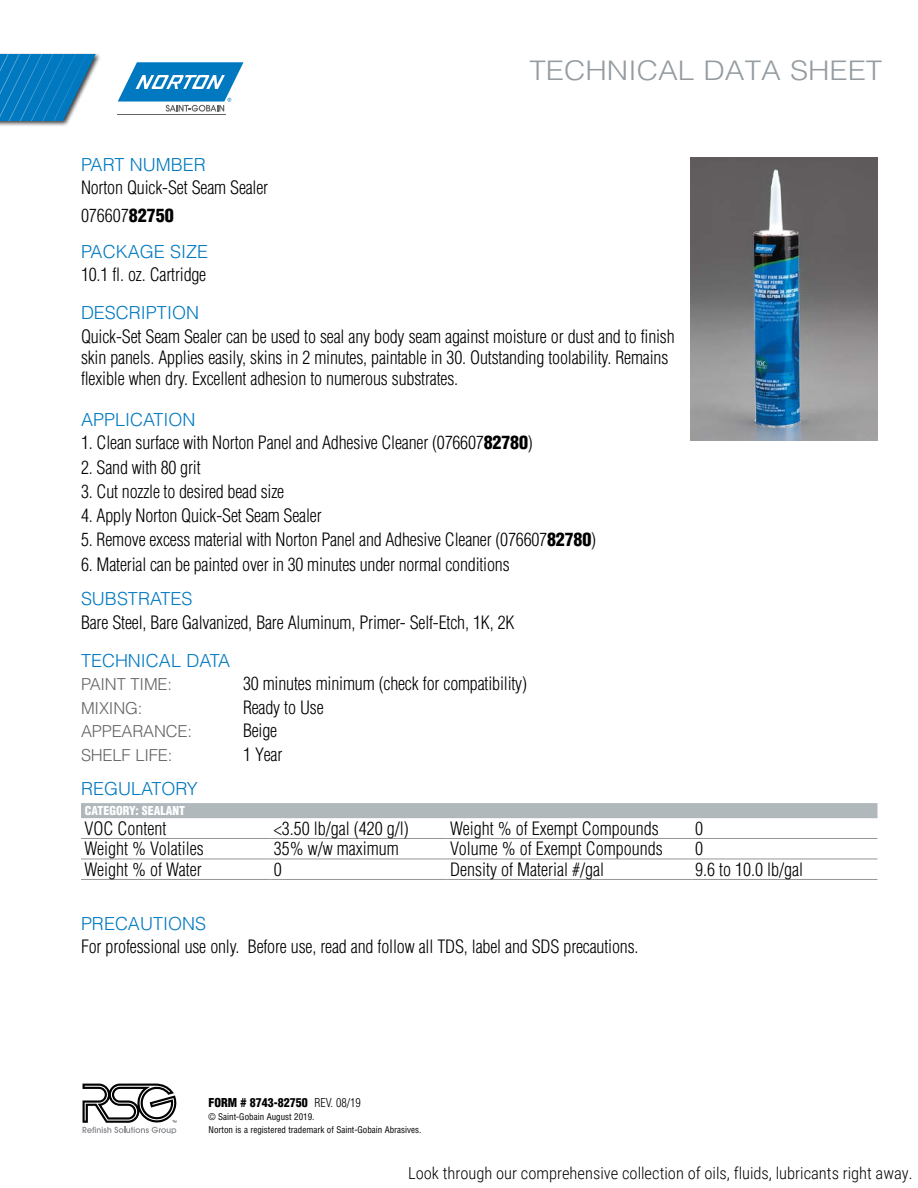
<style>
.page{position:relative;width:918px;height:1188px;background:#fff}
.page>*{position:absolute;margin:0;border:0;box-sizing:border-box;transform-origin:0 0}
.t1{font:300 27px "Helvetica LT Std";color:#949ca1;scale:1.1 1}
.t2{font:300 condensed 18px/21px "Helvetica LT Std";letter-spacing:-.01em;color:#000}
.t3{font:300 18px "Helvetica LT Std";color:#0079c1}
.t4{font:300 16.5px "Roboto Condensed";color:#000}
.t5{font:300 16.5px "Helvetica LT Std";letter-spacing:-.01em;color:#636466}
.t6{font:900 condensed 12px "Helvetica LT Std";color:#000}
.t7{font:900 condensed 12px "Helvetica LT Std";color:#fff}
.t8{font:condensed 9px/12.9px "Helvetica LT Std";color:#000}
.s1{font-weight:900}
.s2{font-weight:300}
</style>
<div class="page">
<hr style="left:118px;top:114px;width:108px;height:1px;background:#636466">
<svg style="left:118px;top:62px;width:126px;height:50px"></svg>
<div style="left:81px;top:803px;width:797px;height:15px;background:#b0b8bc"></div>
<hr style="left:81px;top:838px;width:189px;height:1px;background:#939598">
<hr style="left:270px;top:838px;width:177px;height:1px;background:#939598">
<hr style="left:447px;top:838px;width:245px;height:1px;background:#939598">
<hr style="left:692px;top:838px;width:186px;height:1px;background:#939598">
<hr style="left:81px;top:859px;width:189px;height:1px;background:#939598">
<hr style="left:270px;top:859px;width:177px;height:1px;background:#939598">
<hr style="left:447px;top:859px;width:245px;height:1px;background:#939598">
<hr style="left:692px;top:859px;width:186px;height:1px;background:#939598">
<hr style="left:81px;top:879px;width:189px;height:1px;background:#939598">
<hr style="left:270px;top:879px;width:177px;height:1px;background:#939598">
<hr style="left:447px;top:879px;width:245px;height:1px;background:#939598">
<hr style="left:692px;top:879px;width:186px;height:1px;background:#939598">
<img style="left:690px;top:158px;width:188px;height:283px">
<svg style="left:83px;top:1084px;width:93px;height:50px"></svg>
<div style="left:0;top:52px;width:102px;height:75px;background:#000;opacity:.75"></div>
<svg style="left:0;top:54px;width:96px;height:67px;background:#2a8cc6"></svg>
<hr style="left:0;top:0;width:918px;height:1px;background:#8dc63f">
<h1 class="t1" style="left:529px;top:53px;width:322px">TECHNICAL DATA SHEET</h1>
<p class="t3" style="left:81px;top:153px;width:126px">PART NUMBER</p>
<p class="t2" style="left:81px;top:174px;width:189px;line-height:27.8px">Norton Quick-Set Seam Sealer<br>076607<span class="s1">82750</span></p>
<p class="t3" style="left:81px;top:240px;width:129px">PACKAGE SIZE</p>
<p class="t2" style="left:81px;top:264px;width:127px">10.1 fl. oz. Cartridge</p>
<p class="t3" style="left:81px;top:302px;width:120px">DESCRIPTION</p>
<p class="t2" style="left:81px;top:326px;width:595px">Quick-Set Seam Sealer can be used to seal any body seam against moisture or dust and to finish skin panels. Applies easily, skins in 2 minutes, paintable in 30. Outstanding toolability. Remains flexible when dry. Excellent adhesion to numerous substrates.</p>
<p class="t3" style="left:81px;top:408px;width:116px">APPLICATION</p>
<p class="t2" style="left:81px;top:432px;width:453px">1. Clean surface with Norton Panel and Adhesive Cleaner (076607<span class="s1">82780</span>)</p>
<p class="t2" style="left:81px;top:457px;width:121px">2. Sand with 80 grit</p>
<p class="t2" style="left:81px;top:481px;width:205px">3. Cut nozzle to desired bead size</p>
<p class="t2" style="left:81px;top:505px;width:242px">4. Apply Norton Quick-Set Seam Sealer</p>
<p class="t2" style="left:81px;top:529px;width:517px">5. Remove excess material with Norton Panel and Adhesive Cleaner (076607<span class="s1">82780</span>)</p>
<p class="t2" style="left:81px;top:554px;width:430px">6. Material can be painted over in 30 minutes under normal conditions</p>
<p class="t3" style="left:81px;top:588px;width:113px">SUBSTRATES</p>
<p class="t2" style="left:81px;top:612px;width:435px">Bare Steel, Bare Galvanized, Bare Aluminum, Primer- Self-Etch, 1K, 2K</p>
<p class="t3" style="left:81px;top:649px;width:151px">TECHNICAL DATA</p>
<p class="t5" style="left:81px;top:674px;width:93px">PAINT TIME:</p>
<p class="t2" style="left:243px;top:673px;width:286px">30 minutes minimum (check for compatibility)</p>
<p class="t5" style="left:81px;top:698px;width:63px">MIXING:</p>
<p class="t2" style="left:243px;top:697px;width:82px">Ready to Use</p>
<p class="t5" style="left:81px;top:721px;width:113px">APPEARANCE:</p>
<p class="t2" style="left:243px;top:720px;width:36px">Beige</p>
<p class="t5" style="left:81px;top:745px;width:93px">SHELF LIFE:</p>
<p class="t2" style="left:243px;top:744px;width:41px">1 Year</p>
<p class="t3" style="left:81px;top:777px;width:118px">REGULATORY</p>
<p class="t7" style="left:85px;top:803px;width:102px">CATEGORY: SEALANT</p>
<p class="t2" style="left:85px;top:818px;width:83px">VOC Content</p>
<p class="t2" style="left:274px;top:818px;width:136px">&lt;3.50 lb/gal (420 g/l)</p>
<p class="t2" style="left:450px;top:818px;width:210px">Weight % of Exempt Compounds</p>
<p class="t2" style="left:695px;top:818px;width:9px">0</p>
<p class="t2" style="left:85px;top:838px;width:121px">Weight % Volatiles</p>
<p class="t2" style="left:274px;top:838px;width:127px">35% w/w maximum</p>
<p class="t2" style="left:450px;top:838px;width:214px">Volume % of Exempt Compounds</p>
<p class="t2" style="left:695px;top:838px;width:9px">0</p>
<p class="t2" style="left:85px;top:859px;width:119px">Weight % of Water</p>
<p class="t2" style="left:274px;top:859px;width:9px">0</p>
<p class="t2" style="left:450px;top:859px;width:155px">Density of Material #/gal</p>
<p class="t2" style="left:695px;top:859px;width:109px">9.6 to 10.0 lb/gal</p>
<p class="t3" style="left:81px;top:912px;width:127px">PRECAUTIONS</p>
<p class="t2" style="left:81px;top:936px;width:559px">For professional use only. Before use, read and follow all TDS, label and SDS precautions.</p>
<p class="t6" style="left:209px;top:1095px;width:154px">FORM # 8743-82750 <span class="s2">REV. 08/19</span></p>
<p class="t8" style="left:209px;top:1110px;width:214px">© Saint-Gobain August 2019.<br>Norton is a registered trademark of Saint-Gobain Abrasives.</p>
<p class="t4" style="left:408px;top:1162px;width:506px">Look through our comprehensive collection of oils, fluids, lubricants right away.</p>
</div>
